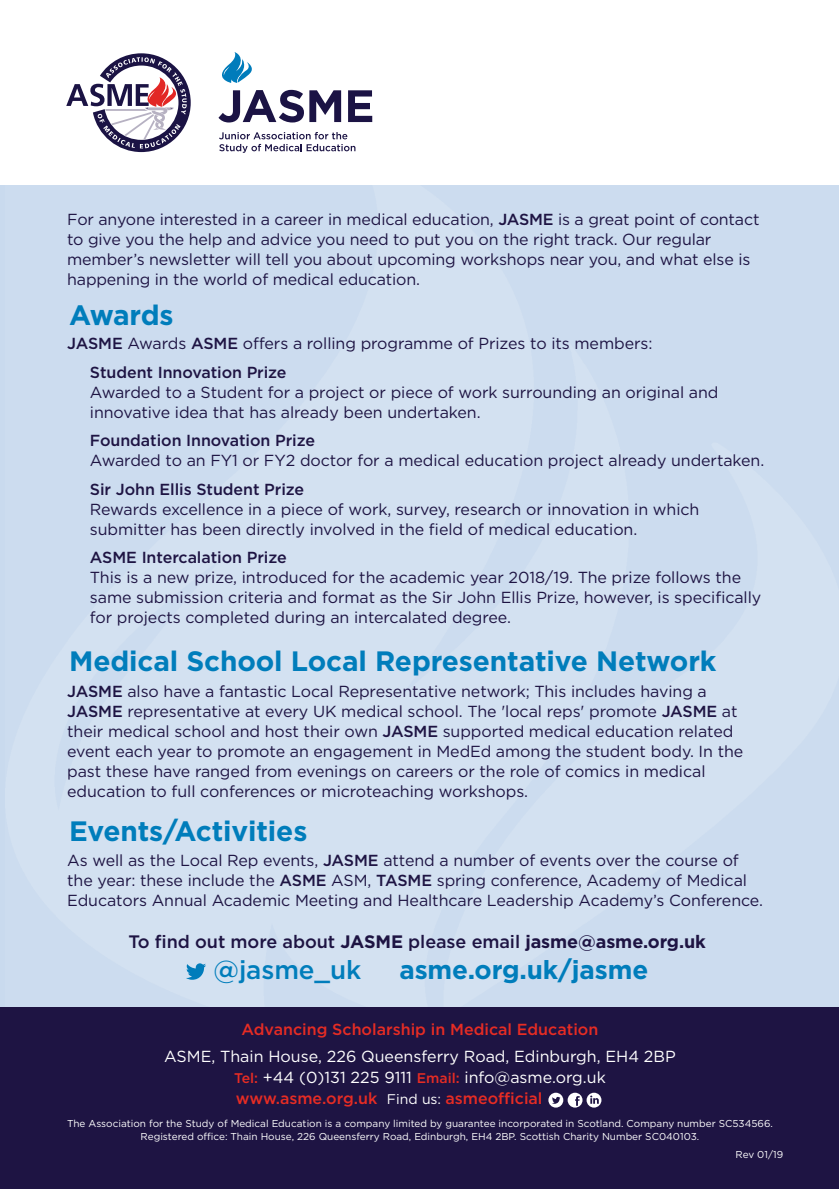
<style>
.page{position:relative;width:839px;height:1189px;background:#fff}
.page>*{position:absolute;margin:0;border:0;box-sizing:border-box;transform-origin:0 0}
.t1{font:700 28px "Gotham";letter-spacing:-.005em;color:#007dbb}
.t2{font:700 26px "Gotham";letter-spacing:-.005em;color:#007dbb}
.t3{font:500 26px "Gotham";letter-spacing:-.005em;color:#007dbb}
.t4{font:500 18px "Gotham";letter-spacing:-.005em;color:#1e1443}
.t5{font:16px/20px "Gotham";letter-spacing:-.005em;color:#1e1443}
.t6{font:16px/21px "Gotham";color:#fff}
.t7{font:500 16px "Gotham";letter-spacing:-.005em;color:#1e1443}
.t8{font:500 16px "Gotham";color:#e62c24}
.t9{font:10px/13px "Gotham";color:#fff;text-align:center}
.s1{font-weight:500}
.s2{font-weight:700}
.s3{font-weight:500;font-size:14px;color:#e62c24}
.s4{font-weight:500;color:#e62c24}
.s5{font-size:14px}
</style>
<div class="page">
<div style="left:5px;top:185px;width:833px;height:822px;background:#d3e1f1"></div>
<div style="left:0;top:1007px;width:838px;height:182px;background:#1e1443"></div>
<svg style="left:548px;top:1092px;width:53px;height:15px"></svg>
<svg style="left:66px;top:53px;width:125px;height:99px"></svg>
<svg style="left:218px;top:90px;width:123px;height:32px"></svg>
<svg style="left:348px;top:90px;width:24px;height:32px"></svg>
<svg style="left:219px;top:132px;width:136px;height:21px"></svg>
<svg style="left:222px;top:52px;width:30px;height:31px"></svg>
<svg style="left:186px;top:963px;width:20px;height:16px"></svg>
<p class="t5" style="left:67px;top:210px;width:693px">For anyone interested in a career in medical education, <span class="s1">JASME</span> is a great point of contact to give you the help and advice you need to put you on the right track. Our regular member’s newsletter will tell you about upcoming workshops near you, and what else is happening in the world of medical education.</p>
<h1 class="t1" style="left:69px;top:304px;width:106px">Awards</h1>
<p class="t5" style="left:90px;top:330px;width:563px;line-height:28.6px;text-indent:-23px"><span class="s1">JASME</span> Awards <span class="s1">ASME</span> offers a rolling programme of Prizes to its members:<br><span class="s1">Student Innovation Prize</span></p>
<p class="t5" style="left:90px;top:383px;width:629px">Awarded to a Student for a project or piece of work surrounding an original and innovative idea that has already been undertaken.</p>
<p class="t7" style="left:90px;top:434px;width:226px">Foundation Innovation Prize</p>
<p class="t5" style="left:90px;top:452px;width:675px">Awarded to an FY1 or FY2 doctor for a medical education project already undertaken.</p>
<p class="t7" style="left:90px;top:482px;width:215px">Sir John Ellis Student Prize</p>
<p class="t5" style="left:90px;top:500px;width:610px">Rewards excellence in a piece of work, survey, research or innovation in which submitter has been directly involved in the field of medical education.</p>
<p class="t7" style="left:90px;top:551px;width:198px">ASME Intercalation Prize</p>
<p class="t5" style="left:90px;top:569px;width:672px">This is a new prize, introduced for the academic year 2018/19. The prize follows the same submission criteria and format as the Sir John Ellis Prize, however, is specifically for projects completed during an intercalated degree.</p>
<h1 class="t1" style="left:69px;top:650px;width:648px">Medical School Local Representative Network</h1>
<p class="t5" style="left:67px;top:682px;width:677px"><span class="s1">JASME</span> also have a fantastic Local Representative network; This includes having a <span class="s1">JASME</span> representative at every UK medical school. The 'local reps' promote <span class="s1">JASME</span> at their medical school and host their own <span class="s1">JASME</span> supported medical education related event each year to promote an engagement in MedEd among the student body. In the past these have ranged from evenings on careers or the role of comics in medical education to full conferences or microteaching workshops.</p>
<h1 class="t1" style="left:69px;top:820px;width:239px">Events/Activities</h1>
<p class="t5" style="left:67px;top:851px;width:697px">As well as the Local Rep events, <span class="s1">JASME</span> attend a number of events over the course of the year: these include the <span class="s1">ASME</span> ASM, <span class="s1">TASME</span> spring conference, Academy of Medical<br>Educators Annual Academic Meeting and Healthcare Leadership Academy’s Conference.</p>
<p class="t4" style="left:128px;top:934px;width:578px">To find out more about <span class="s2">JASME</span> please email <span class="s2">jasme@asme.org.uk</span></p>
<h2 class="t3" style="left:213px;top:958px;width:149px">@jasme_uk</h2>
<h2 class="t2" style="left:399px;top:960px;width:250px">asme.org.uk/jasme</h2>
<p class="t8" style="left:241px;top:1022px;width:358px">Advancing Scholarship in Medical Education</p>
<p class="t6" style="left:234px;top:1047px;width:443px;text-indent:-70px">ASME, Thain House, 226 Queensferry Road, Edinburgh, EH4 2BP<br><span class="s3">Tel:</span> +44 (0)131 225 9111 <span class="s3">Email:</span> info@asme.org.uk <span class="s4">www.asme.org.uk</span> <span class="s5">Find us:</span> <span class="s4">asmeofficial</span></p>
<p class="t9" style="left:67px;top:1117px;width:707px">The Association for the Study of Medical Education is a company limited by guarantee incorporated in Scotland. Company number SC534566.<br>Registered office: Thain House, 226 Queensferry Road, Edinburgh, EH4 2BP. Scottish Charity Number SC040103.</p>
<p class="t9" style="left:735px;top:1148px;width:49px">Rev 01/19</p>
</div>
